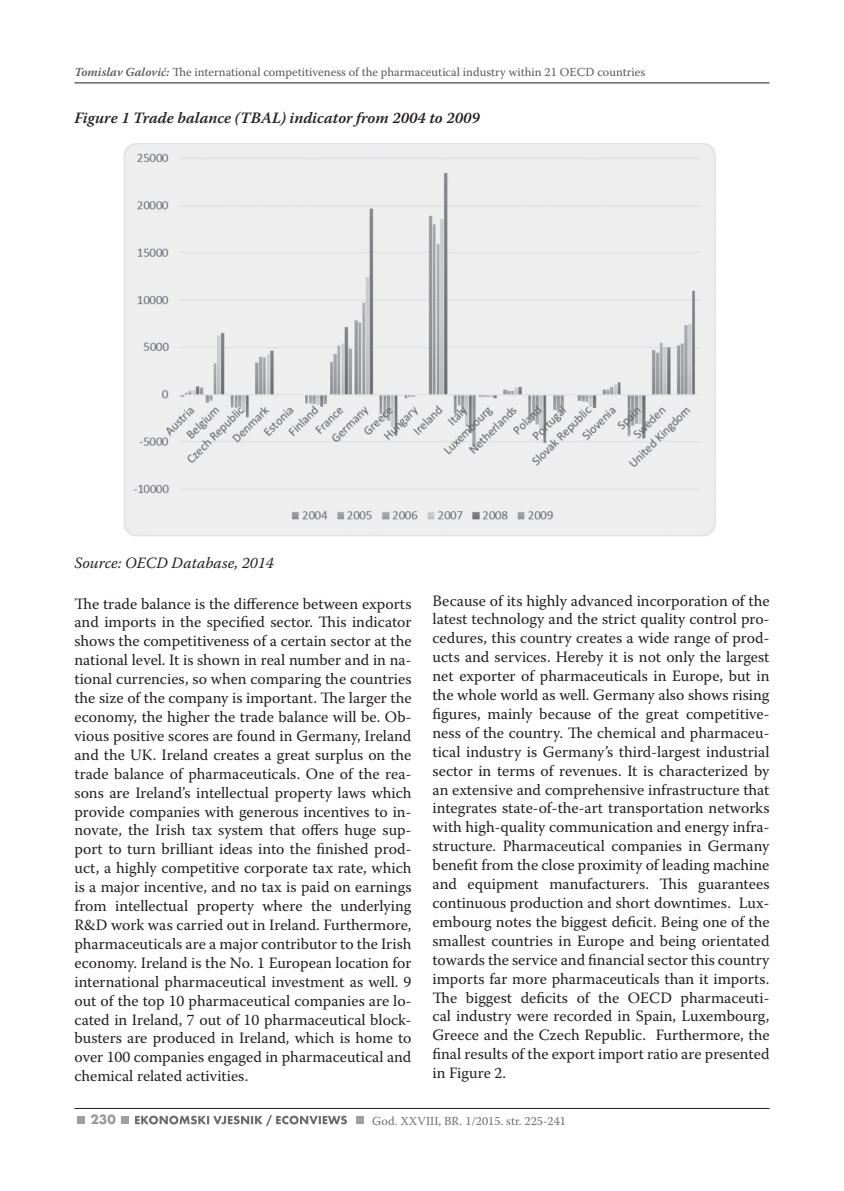
<style>
.page{position:relative;width:844px;height:1191px;background:#fff}
.page>*{position:absolute;margin:0;border:0;box-sizing:border-box;transform-origin:0 0}
.t1{font:15.75px/18.9px "Warnock Pro";color:#231f20;text-align:justify}
.t2{font:italic 600 15.75px "Warnock Pro";color:#231f20}
.t3{font:italic 15.75px "Warnock Pro";color:#231f20}
.t4{font:700 14px "Futura TOT";color:#97999c}
.t5{font:12.25px "Warnock Pro";color:#57585a}
.t6{font:12.25px "Warnock Pro";color:#6c6d70}
.s1{font-weight:600;font-style:italic}
</style>
<div class="page">
<hr style="left:74px;top:83px;width:695px;height:1px;background:#231f20">
<hr style="left:74px;top:1108px;width:695px;height:1px;background:#231f20">
<div style="left:121px;top:1115px;width:7px;height:8px;background:#9d9fa2"></div>
<div style="left:356px;top:1115px;width:8px;height:8px;background:#9d9fa2"></div>
<div style="left:77px;top:1115px;width:8px;height:8px;background:#9d9fa2"></div>
<svg style="left:135px;top:1115px;width:212px;height:11px"></svg>
<img style="left:124px;top:144px;width:592px;height:393px">
<p class="t5" style="left:74px;top:64px;width:495px"><span class="s1">Tomislav Galović:</span> The international competitiveness of the pharmaceutical industry within 21 oecd</p>
<p class="t5" style="left:597px;top:64px;width:49px">countries</p>
<p class="t2" style="left:74px;top:109px;width:406px">Figure 1 Trade balance (TBAL) indicator from 2004 to 2009</p>
<p class="t3" style="left:74px;top:553px;width:201px">Source: OECD Database, 2014</p>
<p class="t1" style="left:74px;top:593px;width:338px">The trade balance is the difference between exports and imports in the specified sector. This indicator shows the competitiveness of a certain sector at the national level. It is shown in real number and in na&shy;tional currencies, so when comparing the countries the size of the company is important. The larger the economy, the higher the trade balance will be. Ob&shy;vious positive scores are found in Germany, Ireland and the UK. Ireland creates a great surplus on the trade balance of pharmaceuticals. One of the rea&shy;sons are Ireland’s intellectual property laws which provide companies with generous incentives to in&shy;novate, the Irish tax system that offers huge sup&shy;port to turn brilliant ideas into the finished prod&shy;uct, a highly competitive corporate tax rate, which is a major incentive, and no tax is paid on earnings from intellectual property where the underlying R&amp;D work was carried out in Ireland. Furthermore, pharmaceuticals are a major contributor to the Irish economy. Ireland is the No. 1 European location for international pharmaceutical investment as well. 9 out of the top 10 pharmaceutical companies are lo&shy;cated in Ireland, 7 out of 10 pharmaceutical block&shy;busters are produced in Ireland, which is home to over 100 companies engaged in pharmaceutical and chemical related activities.</p>
<p class="t1" style="left:432px;top:590px;width:338px">Because of its highly advanced incorporation of the latest technology and the strict quality control pro&shy;cedures, this country creates a wide range of prod&shy;ucts and services. Hereby it is not only the largest net exporter of pharmaceuticals in Europe, but in the whole world as well. Germany also shows rising figures, mainly because of the great competitive&shy;ness of the country. The chemical and pharmaceu&shy;tical industry is Germany’s third-largest industrial sector in terms of revenues. It is characterized by an extensive and comprehensive infrastructure that integrates state-of-the-art transportation networks with high-quality communication and energy infra&shy;structure. Pharmaceutical companies in Germany benefit from the close proximity of leading machine and equipment manufacturers. This guarantees continuous production and short downtimes. Lux&shy;embourg notes the biggest deficit. Being one of the smallest countries in Europe and being orientated towards the service and financial sector this country imports far more pharmaceuticals than it imports.<br>The biggest deficits of the OECD pharmaceuti&shy;cal industry were recorded in Spain, Luxembourg, Greece and the Czech Republic. Furthermore, the final results of the export import ratio are presented in Figure 2.</p>
<p class="t4" style="left:90px;top:1111px;width:27px">230</p>
<p class="t6" style="left:372px;top:1113px;width:195px">God. XXVIII, BR. 1/2015. str. 225-241</p>
</div>
